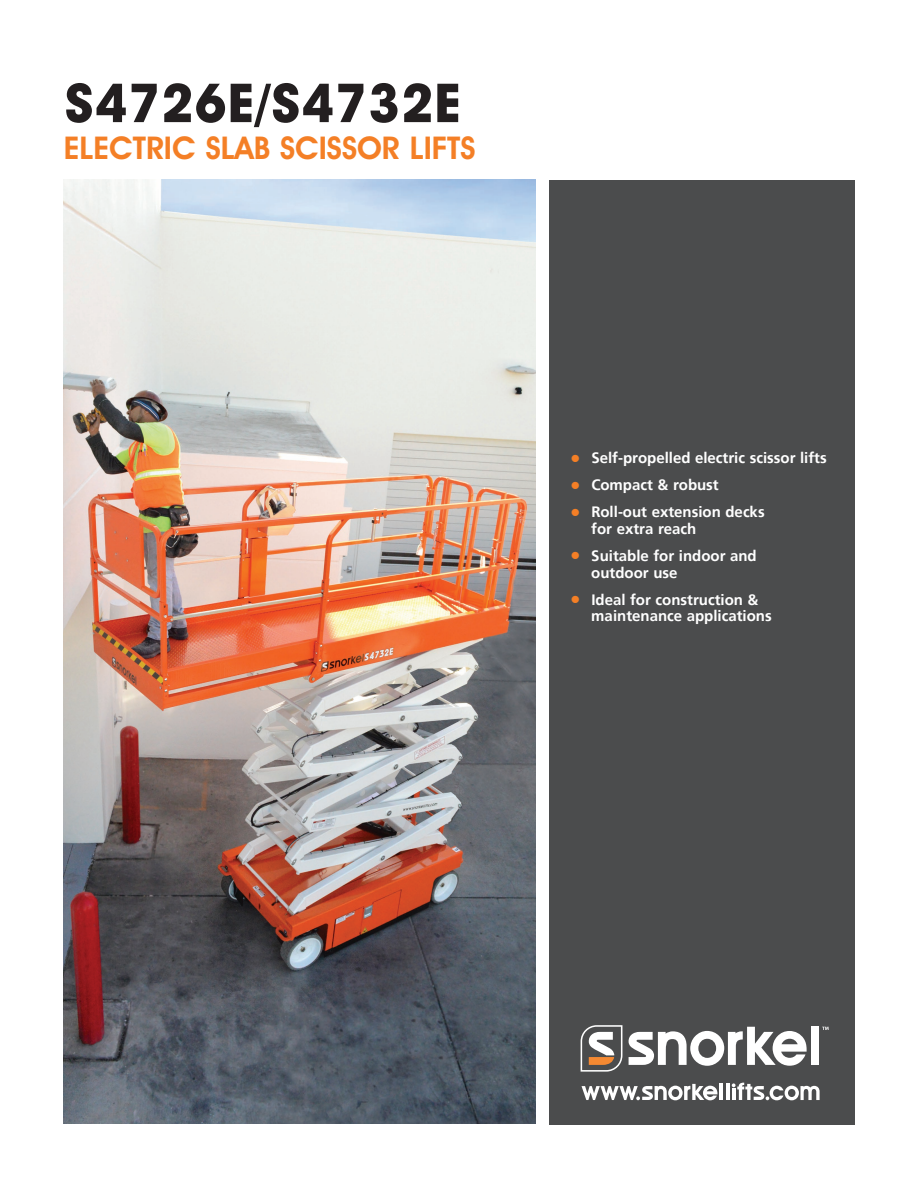
<style>
.page{position:relative;width:918px;height:1188px;background:#fff}
.page>*{position:absolute;margin:0;border:0;box-sizing:border-box;transform-origin:0 0}
.t1{font:700 54px "Avant Garde IT Cby BT";letter-spacing:.02em;color:#231f20}
.t2{font:600 31.5px "Avant Garde IT Cby BT";color:#f47f26}
.t3{font:700 15px/16.5px "Frutiger";color:#fff}
.s1{font-size:21px;color:#f47f26}
</style>
<div class="page">
<div style="left:549px;top:180px;width:305px;height:944px;background:#4b4c4d"></div>
<hr style="left:719px;top:1084px;width:3px;height:16px;background:#fff">
<hr style="left:726px;top:1084px;width:3px;height:16px;background:#fff">
<svg style="left:582px;top:1084px;width:135px;height:16px"></svg>
<svg style="left:732px;top:1083px;width:88px;height:17px"></svg>
<svg style="left:822px;top:1027px;width:7px;height:3px"></svg>
<div style="left:811px;top:1027px;width:7px;height:38px;background:#fff"></div>
<svg style="left:629px;top:1027px;width:178px;height:39px"></svg>
<svg style="left:581px;top:1025px;width:41px;height:47px"></svg>
<img style="left:64px;top:180px;width:472px;height:944px">
<p class="t1" style="left:65px;top:70px;width:398px">S4726E/S4732E</p>
<p class="t2" style="left:64px;top:129px;width:413px">ELECTRIC SLAB SCISSOR LIFTS</p>
<p class="t3" style="left:570px;top:450px;width:258px"><span class="s1">•</span> Self-propelled electric scissor lifts</p>
<p class="t3" style="left:570px;top:477px;width:150px"><span class="s1">•</span> Compact &amp; robust</p>
<p class="t3" style="left:591px;top:504px;width:175px;text-indent:-21px"><span class="s1">•</span> Roll-out extension decks for extra reach</p>
<p class="t3" style="left:591px;top:548px;width:167px;text-indent:-21px"><span class="s1">•</span> Suitable for indoor and outdoor use</p>
<p class="t3" style="left:591px;top:591px;width:182px;text-indent:-21px"><span class="s1">•</span> Ideal for construction &amp; maintenance applications</p>
</div>
